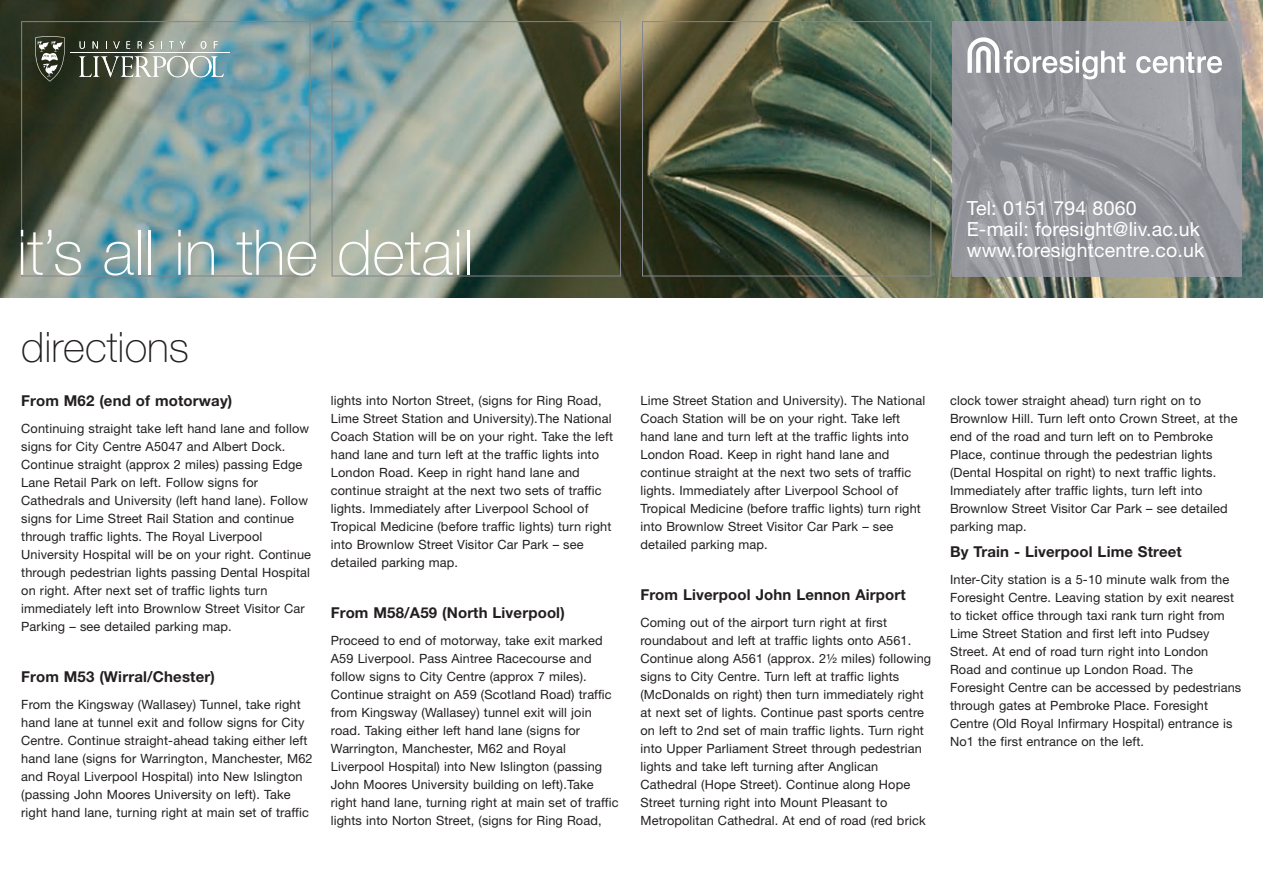
<style>
.page{position:relative;width:1263px;height:893px;background:#fff}
.page>*{position:absolute;margin:0;border:0;box-sizing:border-box;transform-origin:0 0}
.t1{font:100 63px "Helvetica Neue";color:#fff}
.t2{font:100 42px "Helvetica Neue";color:#231f20}
.t3{font:19.5px/21px "Helvetica Neue";letter-spacing:.01em;color:#fff}
.t4{font:700 15px "Helvetica Neue";letter-spacing:.01em;color:#231f20}
.t5{font:12.75px/18px "Helvetica Neue";letter-spacing:.01em;color:#231f20}
</style>
<div class="page">
<img style="left:0;top:0;width:1263px;height:298px">
<img style="left:21px;top:21px;width:911px;height:256px">
<img style="left:952px;top:21px;width:290px;height:255px">
<svg style="left:1136px;top:52px;width:86px;height:21px"></svg>
<svg style="left:967px;top:37px;width:158px;height:42px"></svg>
<hr style="left:70px;top:52px;width:159px;height:1px;background:#fff">
<svg style="left:79px;top:56px;width:145px;height:21px"></svg>
<svg style="left:80px;top:41px;width:5px;height:8px"></svg>
<svg style="left:93px;top:41px;width:5px;height:8px"></svg>
<svg style="left:113px;top:41px;width:7px;height:8px"></svg>
<svg style="left:126px;top:41px;width:4px;height:8px"></svg>
<svg style="left:138px;top:41px;width:4px;height:8px"></svg>
<svg style="left:149px;top:41px;width:5px;height:8px"></svg>
<svg style="left:169px;top:41px;width:5px;height:8px"></svg>
<svg style="left:180px;top:41px;width:5px;height:8px"></svg>
<svg style="left:201px;top:41px;width:5px;height:8px"></svg>
<svg style="left:214px;top:41px;width:4px;height:8px"></svg>
<svg style="left:35px;top:36px;width:32px;height:46px"></svg>
<h1 class="t1" style="left:17px;top:230px;width:459px">it’s all in the detail</h1>
<h3 class="t3" style="left:967px;top:199px;width:239px">Tel: 0151 794 8060<br>E-mail: foresight@liv.ac.uk www.foresightcentre.co.uk</h3>
<h2 class="t2" style="left:21px;top:332px;width:169px">directions</h2>
<p class="t4" style="left:21px;top:395px;width:213px">From M62 (end of motorway)</p>
<p class="t5" style="left:21px;top:420px;width:291px">Continuing straight take left hand lane and follow signs for City Centre A5047 and Albert Dock.<br>Continue straight (approx 2 miles) passing Edge Lane Retail Park on left. Follow signs for Cathedrals and University (left hand lane). Follow signs for Lime Street Rail Station and continue through traffic lights. The Royal Liverpool University Hospital will be on your right. Continue through pedestrian lights passing Dental Hospital on right. After next set of traffic lights turn immediately left into Brownlow Street Visitor Car Parking – see detailed parking map.</p>
<p class="t4" style="left:21px;top:671px;width:195px">From M53 (Wirral/Chester)</p>
<p class="t5" style="left:21px;top:696px;width:293px">From the Kingsway (Wallasey) Tunnel, take right hand lane at tunnel exit and follow signs for City Centre. Continue straight-ahead taking either left hand lane (signs for Warrington, Manchester, M62 and Royal Liverpool Hospital) into New Islington (passing John Moores University on left). Take right hand lane, turning right at main set of traffic</p>
<p class="t5" style="left:331px;top:392px;width:284px">lights into Norton Street, (signs for Ring Road, Lime Street Station and University).The National Coach Station will be on your right. Take the left hand lane and turn left at the traffic lights into London Road. Keep in right hand lane and continue straight at the next two sets of traffic lights. Immediately after Liverpool School of Tropical Medicine (before traffic lights) turn right into Brownlow Street Visitor Car Park – see detailed parking map.</p>
<p class="t4" style="left:331px;top:607px;width:235px">From M58/A59 (North Liverpool)</p>
<p class="t5" style="left:331px;top:632px;width:289px">Proceed to end of motorway, take exit marked A59 Liverpool. Pass Aintree Racecourse and follow signs to City Centre (approx 7 miles).<br>Continue straight on A59 (Scotland Road) traffic from Kingsway (Wallasey) tunnel exit will join road. Taking either left hand lane (signs for Warrington, Manchester, M62 and Royal Liverpool Hospital) into New Islington (passing John Moores University building on left).Take right hand lane, turning right at main set of traffic lights into Norton Street, (signs for Ring Road,</p>
<p class="t5" style="left:640px;top:392px;width:286px">Lime Street Station and University). The National Coach Station will be on your right. Take left hand lane and turn left at the traffic lights into London Road. Keep in right hand lane and continue straight at the next two sets of traffic lights. Immediately after Liverpool School of Tropical Medicine (before traffic lights) turn right into Brownlow Street Visitor Car Park – see detailed parking map.</p>
<p class="t4" style="left:640px;top:589px;width:267px">From Liverpool John Lennon Airport</p>
<p class="t5" style="left:640px;top:614px;width:292px">Coming out of the airport turn right at first roundabout and left at traffic lights onto A561.<br>Continue along A561 (approx. 2½ miles) following signs to City Centre. Turn left at traffic lights (McDonalds on right) then turn immediately right at next set of lights. Continue past sports centre on left to 2nd set of main traffic lights. Turn right into Upper Parliament Street through pedestrian lights and take left turning after Anglican Cathedral (Hope Street). Continue along Hope Street turning right into Mount Pleasant to Metropolitan Cathedral. At end of road (red brick</p>
<p class="t5" style="left:950px;top:392px;width:289px">clock tower straight ahead) turn right on to Brownlow Hill. Turn left onto Crown Street, at the end of the road and turn left on to Pembroke Place, continue through the pedestrian lights (Dental Hospital on right) to next traffic lights.<br>Immediately after traffic lights, turn left into Brownlow Street Visitor Car Park – see detailed parking map.</p>
<p class="t4" style="left:950px;top:546px;width:233px">By Train - Liverpool Lime Street</p>
<p class="t5" style="left:950px;top:571px;width:293px">Inter-City station is a 5-10 minute walk from the Foresight Centre. Leaving station by exit nearest to ticket office through taxi rank turn right from Lime Street Station and first left into Pudsey Street. At end of road turn right into London Road and continue up London Road. The Foresight Centre can be accessed by pedestrians through gates at Pembroke Place. Foresight Centre (Old Royal Infirmary Hospital) entrance is No1 the first entrance on the left.</p>
</div>
